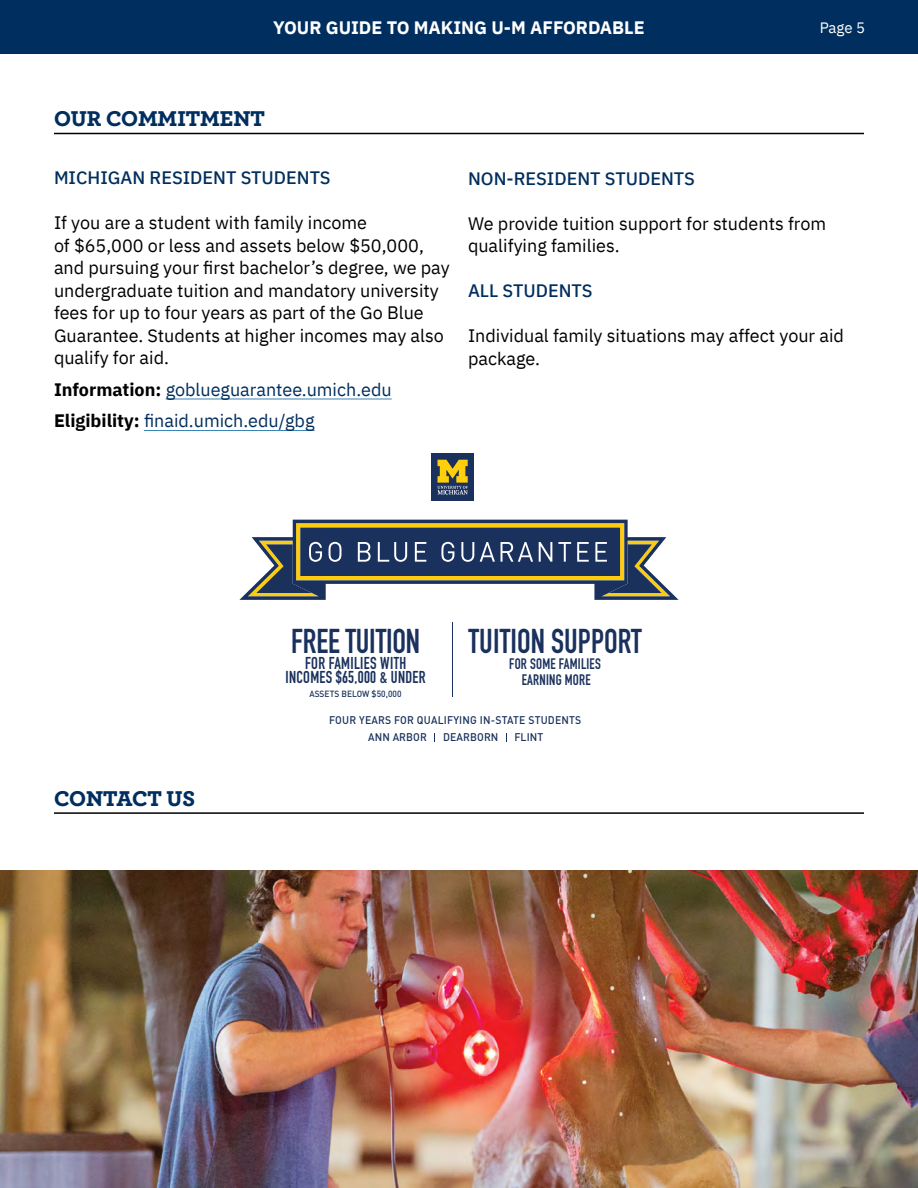
<style>
.page{position:relative;width:918px;height:1188px;background:#fff}
.page>*{position:absolute;margin:0;border:0;box-sizing:border-box;transform-origin:0 0}
.t1{font:700 33.9px "DIN Condensed";letter-spacing:.005em;color:#1a315d;scale:.94 1}
.Head{font:900 22.5px "Archer";letter-spacing:-.005em;color:#002e5e}
.Body_text{font:18px/22.5px "IBM Plex Sans";color:#000}
.Body_text-2{font:18px "IBM Plex Sans";color:#002e5e}
.Subhead{font:500 18px "IBM Plex Sans";color:#002e5e}
.t2{font:700 18px "IBM Plex Sans";color:#fff}
.t3{font:700 16.95px/14.4px "DIN Condensed";letter-spacing:.02em;color:#1a315d;text-align:center;scale:.94 1}
.t4{font:700 15px/15.3px "DIN Condensed";letter-spacing:.02em;color:#1a315d;text-align:center;scale:.94 1}
.t5{font:15px "IBM Plex Sans";color:#fff}
.t6{font:500 10.95px/16.5px "DIN";letter-spacing:.02em;color:#1a315d;scale:.94 1}
.t7{font:500 8.85px "DIN";letter-spacing:.005em;color:#1a315d;scale:.94 1}
.s1{font-weight:700;color:#000}
</style>
<div class="page">
<div style="left:0;top:0;width:918px;height:54px;background:#002e5e"></div>
<hr style="left:54px;top:133px;width:810px;height:1px;background:#000">
<hr style="left:166px;top:399px;width:226px;height:1px;background:#3a84b6">
<hr style="left:144px;top:430px;width:171px;height:1px;background:#3a84b6">
<hr style="left:54px;top:812px;width:810px;height:2px;background:#000">
<div style="left:431px;top:453px;width:43px;height:48px;background:#1a315d"></div>
<svg style="left:437px;top:460px;width:31px;height:35px"></svg>
<svg style="left:239px;top:520px;width:440px;height:80px"></svg>
<hr style="left:452px;top:623px;width:1px;height:74px;background:#1a315d">
<img style="left:0;top:870px;width:918px;height:318px">
<p class="t2" style="left:273px;top:13px;width:373px">YOUR GUIDE TO MAKING U-M AFFORDABLE</p>
<p class="t5" style="left:820px;top:16px;width:47px">Page 5</p>
<h2 class="Head" style="left:54px;top:101px;width:212px">OUR COMMITMENT</h2>
<h3 class="Subhead" style="left:54px;top:164px;width:278px">MICHIGAN RESIDENT STUDENTS</h3>
<p class="Body_text" style="left:54px;top:210px;width:397px">If you are a student with family income<br>of $65,000 or less and assets below $50,000, and pursuing your first bachelor’s degree, we pay undergraduate tuition and mandatory university fees for up to four years as part of the Go Blue Guarantee. Students at higher incomes may also qualify for aid.</p>
<p class="Body_text-2" style="left:54px;top:376px;width:339px"><span class="s1">Information:</span> goblueguarantee.umich.edu</p>
<p class="Body_text-2" style="left:54px;top:407px;width:262px"><span class="s1">Eligibility:</span> finaid.umich.edu/gbg</p>
<h3 class="Subhead" style="left:468px;top:164px;width:228px">NON-RESIDENT STUDENTS</h3>
<p class="Body_text" style="left:468px;top:210px;width:360px">We provide tuition support for students from qualifying families.</p>
<h3 class="Subhead" style="left:468px;top:277px;width:126px">ALL STUDENTS</h3>
<p class="Body_text" style="left:468px;top:323px;width:378px">Individual family situations may affect your aid package.</p>
<p class="t1" style="left:291px;top:618px;width:139px">FREE TUITION</p>
<p class="t3" style="left:286px;top:656px;width:151px">FOR FAMILIES WITH<br>INCOMES $65,000 &amp; UNDER</p>
<p class="t7" style="left:309px;top:688px;width:99px">ASSETS BELOW $50,000</p>
<p class="t1" style="left:469px;top:618px;width:186px">TUITION SUPPORT</p>
<p class="t4" style="left:509px;top:656px;width:99px">FOR SOME FAMILIES<br>EARNING MORE</p>
<h2 class="Head" style="left:54px;top:780px;width:142px">CONTACT US</h2>
<p class="t6" style="left:443px;top:712px;width:148px;text-indent:-114px">FOUR YEARS FOR QUALIFYING IN-STATE STUDENTS<br>DEARBORN</p>
<p class="t6" style="left:368px;top:728px;width:64px">ANN ARBOR</p>
<p class="t6" style="left:514px;top:728px;width:32px">FLINT</p>
</div>
